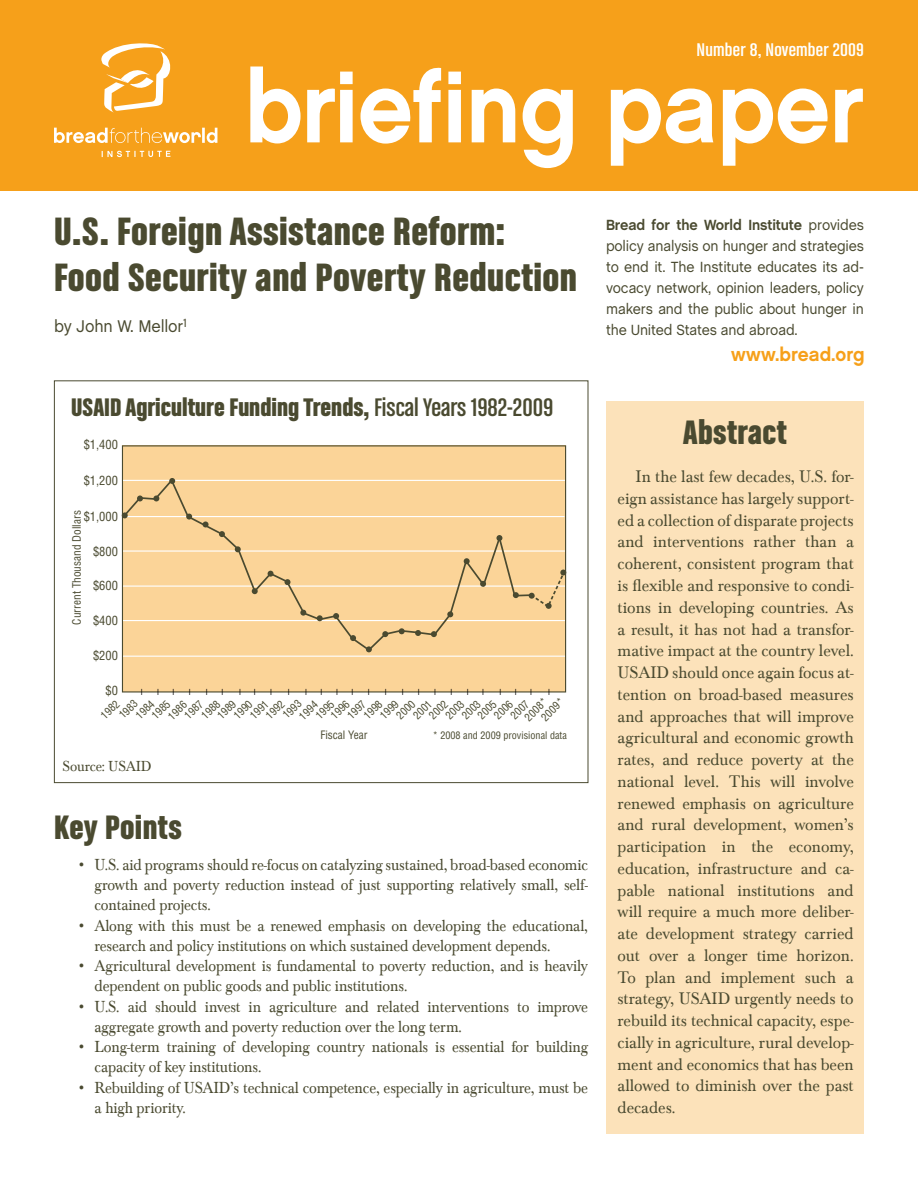
<style>
.page{position:relative;width:918px;height:1188px;background:#fff}
.page>*{position:absolute;margin:0;border:0;box-sizing:border-box;transform-origin:0 0}
.t1{font:102px "Chalet New York Nineteen Sixty";letter-spacing:-.01em;color:#fff;scale:.93 1}
.t2{font:42px/46.5px "Chalet Comprime Hong Kong Sixty";letter-spacing:.01em;color:#4a4a30;scale:1.1 1}
.t3{font:36px "Chalet Comprime Hong Kong Sixty";letter-spacing:.01em;color:#4a4a30;scale:1.1 1}
.t4{font:27px "Chalet Comprime Hong Kong Sixty";color:#4a4a30;scale:1.1 1}
.t5{font:19.5px "Chalet Comprime Cologne Sixty";letter-spacing:.01em;color:#fff;scale:1.15 1}
.t6{font:19.5px "Chalet New York Nineteen Sixty";color:#f6a01a;scale:.96 1}
.t7{font:17.25px/21.8px "Baskerville Com";color:#4a4a30;text-align:justify}
.t8{font:17.25px "Chalet";letter-spacing:-.01em;color:#4a4a30;scale:.95 1}
.t9{font:16.5px/20.2px "Baskerville Com";letter-spacing:-.01em;color:#4a4a30;scale:.93 1}
.t10{font:15px/21px "Chalet";letter-spacing:-.01em;color:#4a4a30;text-align:justify;scale:.95 1}
.t11{font:15px "Baskerville Com";letter-spacing:-.01em;color:#4a4a30;scale:.95 1}
.t12{font:condensed 12.45px "Helvetica";color:#4a4a30}
.t13{font:condensed 11.25px "Helvetica";color:#4a4a30}
.t14{font:condensed 10.8px "Helvetica";color:#4a4a30}
.t15{font:condensed 10.2px "Helvetica";color:#4a4a30}
.t16{font:condensed 8.1px "Helvetica";color:#000;scale:1.25 1}
.s1{font-family:"Chalet Comprime Cologne Sixty"}
.s2{font-weight:700}
</style>
<div class="page">
<div style="left:607px;top:401px;width:257px;height:733px;background:#fce2ba"></div>
<div style="left:0;top:0;width:918px;height:190px;background:#f6a01a"></div>
<svg style="left:101px;top:43px;width:70px;height:70px"></svg>
<svg style="left:102px;top:151px;width:68px;height:6px"></svg>
<svg style="left:54px;top:128px;width:147px;height:15px"></svg>
<hr style="left:202px;top:128px;width:3px;height:15px;background:#fff">
<svg style="left:207px;top:128px;width:10px;height:15px"></svg>
<div style="left:122px;top:446px;width:444px;height:246px;background:#fbd498"></div>
<div style="left:122px;top:445px;width:444px;height:248px;border:1px solid #4a4a30"></div>
<hr style="left:123px;top:480px;width:442px;height:1px;background:#fff">
<hr style="left:123px;top:516px;width:441px;height:1px;background:#fff">
<hr style="left:123px;top:550px;width:442px;height:2px;background:#fff">
<hr style="left:123px;top:620px;width:442px;height:1px;background:#fff">
<hr style="left:123px;top:656px;width:442px;height:1px;background:#fff">
<svg style="left:121px;top:477px;width:412px;height:175px"></svg>
<svg style="left:186px;top:514px;width:6px;height:6px"></svg>
<svg style="left:235px;top:546px;width:6px;height:6px"></svg>
<svg style="left:480px;top:581px;width:6px;height:6px"></svg>
<svg style="left:169px;top:478px;width:6px;height:6px"></svg>
<svg style="left:317px;top:615px;width:6px;height:6px"></svg>
<svg style="left:529px;top:570px;width:37px;height:39px"></svg>
<p class="t5" style="left:696px;top:39px;width:147px">Number 8, November 2009</p>
<h1 class="t1" style="left:245px;top:43px;width:667px">briefing paper</h1>
<h2 class="t2" style="left:54px;top:206px;width:477px">U.S. Foreign Assistance Reform:<br>Food Security and Poverty Reduction</h2>
<p class="t8" style="left:54px;top:316px;width:142px">by John W. Mellor<sup>1</sup></p>
<h3 class="t4" style="left:71px;top:391px;width:440px">USAID Agriculture Funding Trends, <span class="s1">Fiscal Years 1982-2009</span></h3>
<p class="t12" style="left:84px;top:437px;width:36px">$1,400</p>
<p class="t12" style="left:84px;top:473px;width:36px">$1,200</p>
<p class="t12" style="left:84px;top:509px;width:36px">$1,000</p>
<p class="t12" style="left:93px;top:544px;width:26px">$800</p>
<p class="t12" style="left:93px;top:578px;width:26px">$600</p>
<p class="t12" style="left:93px;top:613px;width:26px">$400</p>
<p class="t12" style="left:93px;top:648px;width:26px">$200</p>
<p class="t12" style="left:106px;top:683px;width:14px">$0</p>
<p class="t13" style="left:70px;top:625px;width:116px;rotate:-90deg">Current Thousand Dollars</p>
<p class="t16" style="left:140px;top:687px;width:4px">|</p>
<p class="t16" style="left:157px;top:687px;width:4px">|</p>
<p class="t16" style="left:172px;top:687px;width:4px">|</p>
<p class="t16" style="left:188px;top:687px;width:4px">|</p>
<p class="t16" style="left:205px;top:687px;width:4px">|</p>
<p class="t16" style="left:221px;top:687px;width:4px">|</p>
<p class="t16" style="left:239px;top:687px;width:4px">|</p>
<p class="t16" style="left:253px;top:687px;width:4px">|</p>
<p class="t16" style="left:270px;top:687px;width:4px">|</p>
<p class="t16" style="left:287px;top:687px;width:4px">|</p>
<p class="t16" style="left:305px;top:687px;width:4px">|</p>
<p class="t16" style="left:320px;top:687px;width:4px">|</p>
<p class="t16" style="left:336px;top:687px;width:4px">|</p>
<p class="t16" style="left:351px;top:687px;width:4px">|</p>
<p class="t16" style="left:368px;top:687px;width:4px">|</p>
<p class="t16" style="left:385px;top:687px;width:4px">|</p>
<p class="t16" style="left:402px;top:687px;width:4px">|</p>
<p class="t16" style="left:417px;top:687px;width:4px">|</p>
<p class="t16" style="left:434px;top:687px;width:4px">|</p>
<p class="t16" style="left:450px;top:687px;width:4px">|</p>
<p class="t16" style="left:467px;top:687px;width:4px">|</p>
<p class="t16" style="left:482px;top:687px;width:4px">|</p>
<p class="t16" style="left:499px;top:687px;width:4px">|</p>
<p class="t16" style="left:515px;top:687px;width:4px">|</p>
<p class="t16" style="left:530px;top:687px;width:4px">|</p>
<p class="t16" style="left:548px;top:687px;width:4px">|</p>
<p class="t13" style="left:320px;top:728px;width:49px">Fiscal Year</p>
<p class="t15" style="left:433px;top:729px;width:136px">* 2008 and 2009 provisional data</p>
<p class="t14" style="left:522px;top:714px;width:28px;rotate:-44deg">2008*</p>
<p class="t14" style="left:538px;top:714px;width:28px;rotate:-44deg">2009*</p>
<p class="t14" style="left:98px;top:712px;width:23px;rotate:-44deg">1982</p>
<p class="t14" style="left:116px;top:712px;width:23px;rotate:-44deg">1983</p>
<p class="t14" style="left:280px;top:712px;width:23px;rotate:-44deg">1993</p>
<p class="t14" style="left:231px;top:712px;width:23px;rotate:-44deg">1990</p>
<p class="t14" style="left:214px;top:712px;width:23px;rotate:-44deg">1989</p>
<p class="t14" style="left:393px;top:712px;width:23px;rotate:-44deg">2000</p>
<p class="t14" style="left:328px;top:712px;width:23px;rotate:-44deg">1996</p>
<p class="t14" style="left:377px;top:712px;width:23px;rotate:-44deg">1999</p>
<p class="t14" style="left:198px;top:712px;width:23px;rotate:-44deg">1988</p>
<p class="t14" style="left:491px;top:712px;width:23px;rotate:-44deg">2006</p>
<p class="t14" style="left:361px;top:712px;width:23px;rotate:-44deg">1998</p>
<p class="t14" style="left:133px;top:712px;width:23px;rotate:-44deg">1984</p>
<p class="t14" style="left:263px;top:712px;width:23px;rotate:-44deg">1992</p>
<p class="t14" style="left:426px;top:712px;width:23px;rotate:-44deg">2002</p>
<p class="t14" style="left:443px;top:712px;width:23px;rotate:-44deg">2003</p>
<p class="t14" style="left:459px;top:712px;width:23px;rotate:-44deg">2003</p>
<p class="t14" style="left:181px;top:712px;width:23px;rotate:-44deg">1987</p>
<p class="t14" style="left:344px;top:712px;width:23px;rotate:-44deg">1997</p>
<p class="t14" style="left:508px;top:712px;width:23px;rotate:-44deg">2007</p>
<p class="t14" style="left:149px;top:712px;width:23px;rotate:-44deg">1985</p>
<p class="t14" style="left:313px;top:712px;width:23px;rotate:-44deg">1995</p>
<p class="t14" style="left:475px;top:712px;width:23px;rotate:-44deg">2005</p>
<p class="t14" style="left:165px;top:713px;width:23px;rotate:-44deg">1986</p>
<p class="t14" style="left:296px;top:713px;width:23px;rotate:-44deg">1994</p>
<p class="t14" style="left:247px;top:712px;width:23px;rotate:-44deg">1991</p>
<p class="t14" style="left:410px;top:712px;width:23px;rotate:-44deg">2001</p>
<p class="t11" style="left:63px;top:757px;width:95px">Source: USAID</p>
<h3 class="t3" style="left:54px;top:806px;width:118px">Key Points</h3>
<p class="t9" style="left:94px;top:855px;width:532px;text-align:justify;text-indent:-18px">• U.S. aid programs should re-focus on catalyzing sustained, broad-based economic growth and poverty reduction instead of just supporting relatively small, self&shy;contained projects.</p>
<p class="t9" style="left:95px;top:915px;width:532px;text-indent:-18px">• Along with this must be a renewed emphasis on developing the educational, research and policy institutions on which sustained development depends.</p>
<p class="t9" style="left:95px;top:956px;width:532px;text-indent:-18px">• Agricultural development is fundamental to poverty reduction, and is heavily dependent on public goods and public institutions.</p>
<p class="t9" style="left:95px;top:996px;width:532px;text-indent:-18px">• U.S. aid should invest in agriculture and related interventions to improve aggregate growth and poverty reduction over the long term.</p>
<p class="t9" style="left:95px;top:1037px;width:532px;text-indent:-18px">• Long-term training of developing country nationals is essential for building capacity of key institutions.</p>
<p class="t9" style="left:95px;top:1077px;width:532px;text-indent:-18px">• Rebuilding of USAID’s technical competence, especially in agriculture, must be a high priority.</p>
<p class="t10" style="left:606px;top:214px;width:273px"><span class="s2">Bread for the World Institute</span> provides policy analysis on hunger and strategies to end it. The Institute educates its ad&shy;vocacy network, opinion leaders, policy makers and the public about hunger in the United States and abroad.</p>
<p class="t6" style="left:731px;top:342px;width:140px">www.bread.org</p>
<h3 class="t3" style="left:683px;top:411px;width:96px">Abstract</h3>
<p class="t7" style="left:617px;top:466px;width:238px;text-indent:18px">In the last few decades, U.S. for&shy;eign assistance has largely support&shy;ed a collection of disparate projects and interventions rather than a coherent, consistent program that is flexible and responsive to condi&shy;tions in developing countries. As a result, it has not had a transfor&shy;mative impact at the country level.<br>USAID should once again focus at&shy;tention on broad-based measures and approaches that will improve agricultural and economic growth rates, and reduce poverty at the national level. This will involve renewed emphasis on agriculture and rural development, women’s participation in the economy, education, infrastructure and ca&shy;pable national institutions and will require a much more deliber&shy;ate development strategy carried out over a longer time horizon.<br>To plan and implement such a strategy, USAID urgently needs to rebuild its technical capacity, espe&shy;cially in agriculture, rural develop&shy;ment and economics that has been allowed to diminish over the past decades.</p>
</div>
